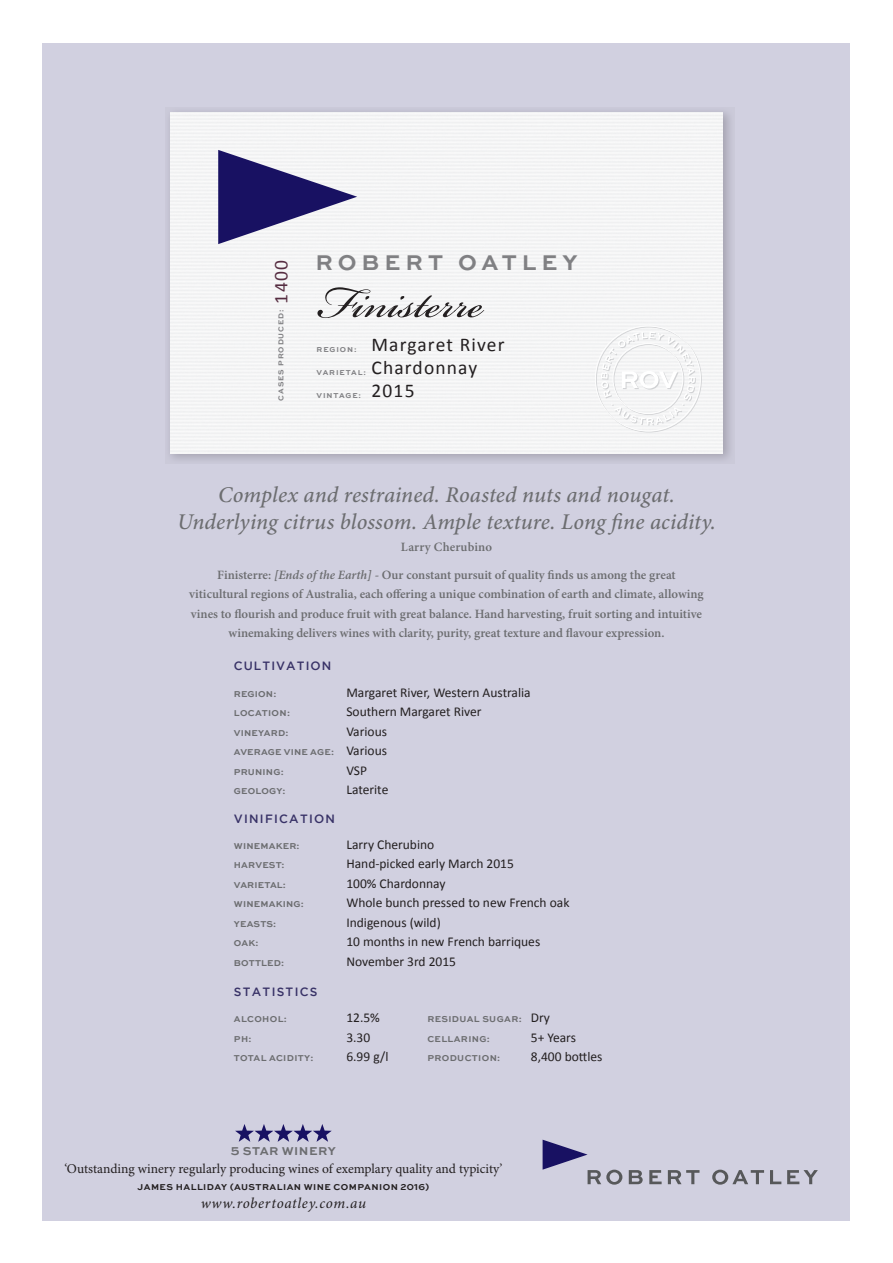
<style>
.page{position:relative;width:893px;height:1263px;background:#fff}
.page>*{position:absolute;margin:0;border:0;box-sizing:border-box;transform-origin:0 0}
.t1{font:68.25px "Bickham Script Std";color:#231f20}
.t2{font:italic 500 22.5px/27px "Minion Pro";letter-spacing:.005em;color:#6c6d70;text-align:center}
.t3{font:700 22.5px "Sweet Sans Pro";letter-spacing:.22em;color:#808083}
.t4{font:19.5px/23px "Calibri";letter-spacing:.06em;color:#231f20}
.t5{font:19.5px "Calibri";color:#562d41}
.t6{font:italic 15px "Minion Pro";letter-spacing:.045em;color:#231f20}
.t7{font:13.5px "Calibri";color:#231f20}
.t8{font:13.5px "Minion Pro";color:#231f20}
.t9{font:600 12.75px/19.5px "Minion Pro";color:#6c6d70;text-align:center}
.t10{font:500 12px "Gotham";letter-spacing:.105em;color:#383267}
.t11{font:700 12px "Sweet Sans Pro";letter-spacing:.04em;color:#6c6d70}
.t12{font:700 9px/19.5px "Sweet Sans Pro";letter-spacing:.02em;color:#6c6d70}
.t13{font:700 9px "Sweet Sans Pro";letter-spacing:.04em;color:#6c6d70}
.t14{font:700 9px "Sweet Sans Pro";letter-spacing:.05em;color:#231f20}
.t15{font:700 7.5px "Sweet Sans Pro";letter-spacing:.12em;color:#808083}
.s1{font-style:italic}
.s2{font-family:"Calibri";font-weight:400;font-size:13.5px;color:#231f20}
</style>
<div class="page">
<div style="left:43px;top:43px;width:807px;height:1177px;background:#d1d0e0"></div>
<svg style="left:235px;top:1124px;width:97px;height:18px"></svg>
<svg style="left:543px;top:1140px;width:79px;height:45px"></svg>
<svg style="left:629px;top:1170px;width:14px;height:14px"></svg>
<svg style="left:649px;top:1170px;width:13px;height:14px"></svg>
<svg style="left:668px;top:1170px;width:31px;height:14px"></svg>
<svg style="left:712px;top:1170px;width:52px;height:15px"></svg>
<svg style="left:770px;top:1170px;width:11px;height:14px"></svg>
<svg style="left:787px;top:1170px;width:31px;height:14px"></svg>
<svg style="left:167px;top:110px;width:565px;height:352px;fill:#c0bfce"></svg>
<div style="left:170px;top:113px;width:553px;height:340px;background:#f4f5f5"></div>
<svg style="left:218px;top:150px;width:139px;height:94px;background:#8582ab"></svg>
<svg style="left:595px;top:326px;width:107px;height:106px;background:#f2f3f3"></svg>
<h3 class="t5" style="left:269px;top:303px;width:45px;rotate:-90deg">1400</h3>
<p class="t15" style="left:275px;top:401px;width:93px;rotate:-90deg">CASES PRODUCED:</p>
<h2 class="t3" style="left:315px;top:245px;width:264px">ROBERT OATLEY</h2>
<h1 class="t1" style="left:316px;top:253px;width:169px">Finisterre</h1>
<h3 class="t4" style="left:371px;top:332px;width:135px">Margaret River<br>Chardonnay<br>2015</h3>
<p class="t15" style="left:317px;top:343px;width:41px">REGION:</p>
<p class="t15" style="left:317px;top:366px;width:51px">VARIETAL:</p>
<p class="t15" style="left:317px;top:389px;width:46px">VINTAGE:</p>
<h2 class="t2" style="left:177px;top:482px;width:540px">Complex and restrained. Roasted nuts and nougat.<br>Underlying citrus blossom. Ample texture. Long fine acidity.</h2>
<p class="t9" style="left:401px;top:538px;width:93px">Larry Cherubino</p>
<p class="t9" style="left:189px;top:565px;width:516px">Finisterre: <span class="s1">[Ends of the Earth]</span> - Our constant pursuit of quality finds us among the great viticultural regions of Australia, each offering a unique combination of earth and climate, allowing vines to flourish and produce fruit with great balance. Hand harvesting, fruit sorting and intuitive winemaking delivers wines with clarity, purity, great texture and flavour expression.</p>
<p class="t10" style="left:234px;top:659px;width:99px">CULTIVATION</p>
<p class="t12" style="left:234px;top:683px;width:44px">REGION:</p>
<p class="t7" style="left:346px;top:684px;width:186px">Margaret River, Western Australia</p>
<p class="t13" style="left:234px;top:706px;width:58px">LOCATION:</p>
<p class="t7" style="left:346px;top:703px;width:137px">Southern Margaret River</p>
<p class="t12" style="left:234px;top:722px;width:56px">VINEYARD:</p>
<p class="t7" style="left:346px;top:723px;width:42px">Various</p>
<p class="t12" style="left:234px;top:742px;width:155px">AVERAGE VINE AGE: <span class="s2">Various<br></span>PRUNING:</p>
<p class="t7" style="left:346px;top:762px;width:22px">VSP</p>
<p class="t12" style="left:234px;top:781px;width:53px">GEOLOGY:</p>
<p class="t7" style="left:346px;top:781px;width:44px">Laterite</p>
<p class="t10" style="left:234px;top:811px;width:103px">VINIFICATION</p>
<p class="t12" style="left:234px;top:836px;width:67px">WINEMAKER:</p>
<p class="t7" style="left:346px;top:836px;width:89px">Larry Cherubino</p>
<p class="t12" style="left:234px;top:855px;width:52px">HARVEST:</p>
<p class="t7" style="left:346px;top:856px;width:169px">Hand-picked early March 2015</p>
<p class="t12" style="left:234px;top:875px;width:54px">VARIETAL:</p>
<p class="t7" style="left:346px;top:875px;width:101px">100% Chardonnay</p>
<p class="t12" style="left:234px;top:894px;width:72px">WINEMAKING:</p>
<p class="t7" style="left:346px;top:895px;width:225px">Whole bunch pressed to new French oak</p>
<p class="t12" style="left:234px;top:914px;width:44px">YEASTS:</p>
<p class="t7" style="left:346px;top:914px;width:96px">Indigenous (wild)</p>
<p class="t12" style="left:234px;top:933px;width:26px">OAK:</p>
<p class="t7" style="left:346px;top:934px;width:195px">10 months in new French barriques</p>
<p class="t12" style="left:234px;top:953px;width:52px">BOTTLED:</p>
<p class="t7" style="left:346px;top:953px;width:111px">November 3rd 2015</p>
<p class="t10" style="left:234px;top:985px;width:85px">STATISTICS</p>
<p class="t13" style="left:234px;top:1012px;width:54px">ALCOHOL:</p>
<p class="t7" style="left:346px;top:1009px;width:35px">12.5%</p>
<p class="t13" style="left:427px;top:1012px;width:124px">RESIDUAL SUGAR: <span class="s2">Dry</span></p>
<p class="t12" style="left:234px;top:1029px;width:19px">PH:</p>
<p class="t7" style="left:346px;top:1029px;width:25px">3.30</p>
<p class="t13" style="left:427px;top:1032px;width:64px">CELLARING:</p>
<p class="t7" style="left:531px;top:1029px;width:47px">5+ Years</p>
<p class="t13" style="left:234px;top:1051px;width:81px">TOTAL ACIDITY:</p>
<p class="t7" style="left:346px;top:1048px;width:44px">6.99 g/l</p>
<p class="t13" style="left:427px;top:1051px;width:74px">PRODUCTION:</p>
<p class="t7" style="left:531px;top:1048px;width:73px">8,400 bottles</p>
<p class="t11" style="left:231px;top:1142px;width:107px">5 STAR WINERY</p>
<p class="t8" style="left:64px;top:1161px;width:439px">‘Outstanding winery regularly producing wines of exemplary quality and typicity’</p>
<p class="t14" style="left:138px;top:1180px;width:293px">JAMES HALLIDAY (AUSTRALIAN WINE COMPANION 2016)</p>
<p class="t6" style="left:201px;top:1194px;width:167px">www.robertoatley.com.au</p>
</div>
